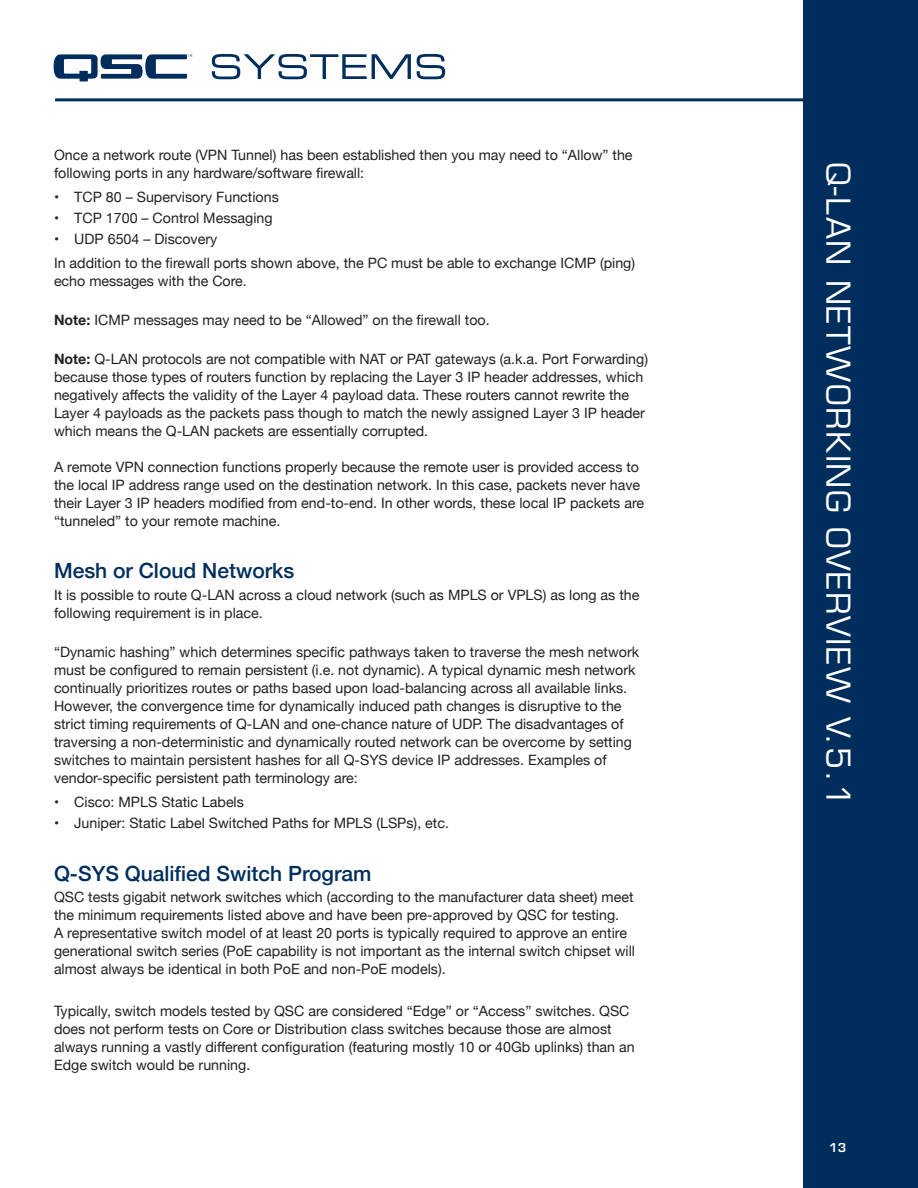
<style>
.page{position:relative;width:918px;height:1188px;background:#fff}
.page>*{position:absolute;margin:0;border:0;box-sizing:border-box;transform-origin:0 0}
.t1{font:32.1px "Eurostile";letter-spacing:.05em;color:#fff}
.t2{font:500 21px "Helvetica Neue";color:#002e5c}
.t3{font:14.25px/18px "Helvetica Neue";color:#231f20}
.t4{font:600 12px "Eurostile";color:#fff}
.s1{font-weight:700}
</style>
<div class="page">
<hr style="left:55px;top:98px;width:809px;height:3px;background:#002e5c">
<div style="left:803px;top:0;width:115px;height:1188px;background:#002e5c"></div>
<svg style="left:212px;top:54px;width:199px;height:25px"></svg>
<svg style="left:417px;top:54px;width:28px;height:25px"></svg>
<svg style="left:54px;top:54px;width:138px;height:28px"></svg>
<p class="t3" style="left:54px;top:147px;width:580px">Once a network route (VPN Tunnel) has been established then you may need to “Allow” the</p>
<p class="t3" style="left:54px;top:165px;width:312px">following ports in any hardware/software firewall:</p>
<p class="t3" style="left:54px;top:189px;width:226px">• TCP 80 – Supervisory Functions</p>
<p class="t3" style="left:54px;top:210px;width:220px">• TCP 1700 – Control Messaging</p>
<p class="t3" style="left:54px;top:228px;width:583px;line-height:24px">• UDP 6504 – Discovery<br>In addition to the firewall ports shown above, the PC must be able to exchange ICMP (ping)</p>
<p class="t3" style="left:54px;top:273px;width:194px">echo messages with the Core.</p>
<p class="t3" style="left:54px;top:312px;width:437px"><span class="s1">Note:</span> ICMP messages may need to be “Allowed” on the firewall too.</p>
<p class="t3" style="left:54px;top:351px;width:596px"><span class="s1">Note:</span> Q-LAN protocols are not compatible with NAT or PAT gateways (a.k.a. Port Forwarding) because those types of routers function by replacing the Layer 3 IP header addresses, which negatively affects the validity of the Layer 4 payload data. These routers cannot rewrite the Layer 4 payloads as the packets pass though to match the newly assigned Layer 3 IP header which means the Q-LAN packets are essentially corrupted.</p>
<p class="t3" style="left:54px;top:459px;width:592px">A remote VPN connection functions properly because the remote user is provided access to the local IP address range used on the destination network. In this case, packets never have their Layer 3 IP headers modified from end-to-end. In other words, these local IP packets are “tunneled” to your remote machine.</p>
<h2 class="t2" style="left:54px;top:554px;width:242px">Mesh or Cloud Networks</h2>
<p class="t3" style="left:54px;top:587px;width:587px">It is possible to route Q-LAN across a cloud network (such as MPLS or VPLS) as long as the following requirement is in place.</p>
<p class="t3" style="left:54px;top:644px;width:587px">“Dynamic hashing” which determines specific pathways taken to traverse the mesh network must be configured to remain persistent (i.e. not dynamic). A typical dynamic mesh network continually prioritizes routes or paths based upon load-balancing across all available links.<br>However, the convergence time for dynamically induced path changes is disruptive to the strict timing requirements of Q-LAN and one-chance nature of UDP. The disadvantages of traversing a non-deterministic and dynamically routed network can be overcome by setting switches to maintain persistent hashes for all Q-SYS device IP addresses. Examples of vendor-specific persistent path terminology are:</p>
<p class="t3" style="left:54px;top:794px;width:191px">• Cisco: MPLS Static Labels</p>
<p class="t3" style="left:54px;top:815px;width:397px">• Juniper: Static Label Switched Paths for MPLS (LSPs), etc.</p>
<h2 class="t2" style="left:54px;top:856px;width:319px">Q-SYS Qualified Switch Program</h2>
<p class="t3" style="left:54px;top:889px;width:583px">QSC tests gigabit network switches which (according to the manufacturer data sheet) meet the minimum requirements listed above and have been pre-approved by QSC for testing.<br>A representative switch model of at least 20 ports is typically required to approve an entire generational switch series (PoE capability is not important as the internal switch chipset will almost always be identical in both PoE and non-PoE models).</p>
<p class="t3" style="left:54px;top:1003px;width:582px">Typically, switch models tested by QSC are considered “Edge” or “Access” switches. QSC does not perform tests on Core or Distribution class switches because those are almost always running a vastly different configuration (featuring mostly 10 or 40Gb uplinks) than an Edge switch would be running.</p>
<h1 class="t1" style="left:858px;top:162px;width:645px;rotate:90deg">Q-LAN NETWORKING OVERVIEW V.5.1</h1>
<p class="t4" style="left:829px;top:1140px;width:18px">13</p>
</div>
